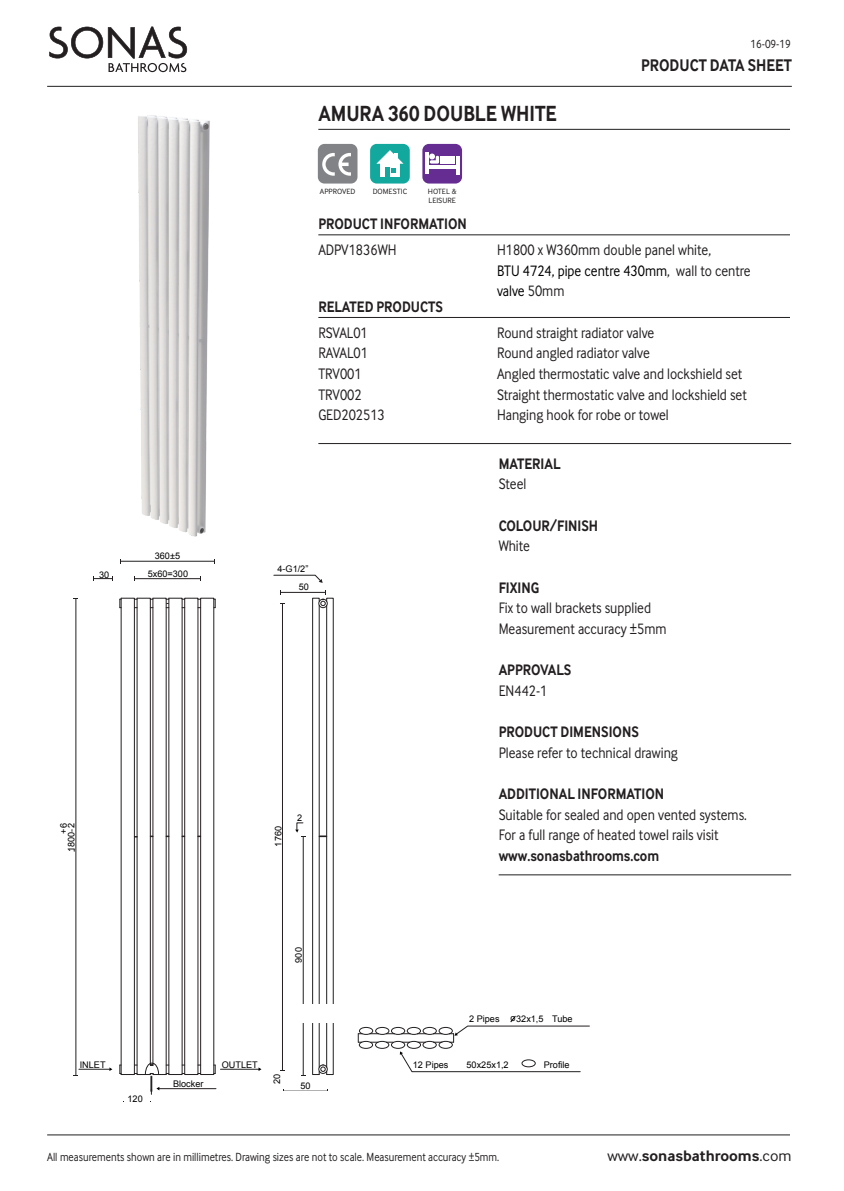
<style>
.page{position:relative;width:844px;height:1191px;background:#fff}
.page>*{position:absolute;margin:0;border:0;box-sizing:border-box;transform-origin:0 0}
.t1{font:700 22.75px "Inter Face Da Ma";color:#231f20;scale:.85 1}
.t2{font:700 17.5px "Inter Face Da Ma";color:#231f20;scale:.85 1}
.t3{font:15.75px "Inter Face Da Ma";color:#231f20;scale:.85 1}
.t4{font:700 15.75px "Inter Face Da Ma";color:#231f20;scale:.85 1}
.t5{font:15.75px "Inter Face Da Ma";color:#000;scale:.85 1}
.t6{font:700 15.75px "Inter Face Da Ma";color:#231f20}
.t7{font:12.25px "Inter Face Da Ma";color:#231f20;scale:.85 1}
.t8{font:9.1px/17.3px "Arial";color:#000;text-align:center}
.t9{font:7.88px/9.5px "Inter Face Da Ma";color:#231f20}
.s1{color:#231f20}
.s2{font-weight:400}
</style>
<div class="page">
<svg style="left:49px;top:27px;width:138px;height:45px"></svg>
<hr style="left:318px;top:317px;width:471px;height:1px;background:#231f20">
<div style="left:318px;top:144px;width:39px;height:39px;background:#818386;border-radius:7px"></div>
<svg style="left:322px;top:153px;width:29px;height:23px"></svg>
<div style="left:370px;top:144px;width:39px;height:39px;background:#12a89e;border-radius:7px"></div>
<svg style="left:380px;top:172px;width:20px;height:5px"></svg>
<div style="left:384px;top:168px;width:5px;height:9px;background:#12a89e"></div>
<svg style="left:376px;top:150px;width:27px;height:22px"></svg>
<div style="left:422px;top:144px;width:40px;height:39px;background:#652d91;border-radius:7px"></div>
<div style="left:440px;top:156px;width:15px;height:8px;background:#fff"></div>
<hr style="left:428px;top:165px;width:28px;height:4px;background:#fff">
<hr style="left:425px;top:152px;width:3px;height:22px;background:#fff">
<hr style="left:456px;top:156px;width:3px;height:19px;background:#fff">
<svg style="left:429px;top:154px;width:10px;height:9px"></svg>
<hr style="left:47px;top:86px;width:744px;height:1px;background:#231f20">
<hr style="left:47px;top:1134px;width:742px;height:1px;background:#231f20">
<hr style="left:318px;top:129px;width:471px;height:1px;background:#231f20">
<hr style="left:318px;top:234px;width:471px;height:1px;background:#231f20">
<img style="left:138px;top:115px;width:72px;height:422px">
<svg style="left:119px;top:599px;width:2px;height:9px"></svg>
<svg style="left:119px;top:1064px;width:2px;height:10px"></svg>
<svg style="left:214px;top:599px;width:2px;height:9px"></svg>
<svg style="left:214px;top:1064px;width:2px;height:10px"></svg>
<svg style="left:273px;top:575px;width:49px;height:8px"></svg>
<hr style="left:158px;top:1088px;width:58px;height:1px;background:#231f20">
<div style="left:184px;top:598px;width:14px;height:476px;border:1px solid #231f20"></div>
<hr style="left:79px;top:1069px;width:30px;height:1px;background:#231f20">
<hr style="left:220px;top:1069px;width:39px;height:1px;background:#231f20">
<div style="left:200px;top:598px;width:14px;height:476px;border:1px solid #231f20"></div>
<hr style="left:76px;top:598px;width:1px;height:477px;background:#231f20">
<hr style="left:282px;top:604px;width:1px;height:466px;background:#231f20">
<hr style="left:303px;top:836px;width:1px;height:239px;background:#231f20">
<svg style="left:295px;top:822px;width:10px;height:15px"></svg>
<hr style="left:120px;top:561px;width:95px;height:1px;background:#231f20">
<hr style="left:135px;top:578px;width:65px;height:1px;background:#231f20">
<svg style="left:93px;top:576px;width:20px;height:4px"></svg>
<svg style="left:134px;top:597px;width:35px;height:497px"></svg>
<hr style="left:283px;top:1090px;width:44px;height:1px;background:#231f20">
<hr style="left:281px;top:592px;width:44px;height:1px;background:#231f20">
<svg style="left:312px;top:590px;width:22px;height:485px"></svg>
<svg style="left:358px;top:1033px;width:4px;height:9px"></svg>
<div style="left:359px;top:1027px;width:14px;height:7px;border:1px solid #231f20;border-radius:50%"></div>
<div style="left:375px;top:1027px;width:14px;height:7px;border:1px solid #231f20;border-radius:50%"></div>
<div style="left:391px;top:1027px;width:14px;height:7px;border:1px solid #231f20;border-radius:50%"></div>
<div style="left:407px;top:1027px;width:13px;height:7px;border:1px solid #231f20;border-radius:50%"></div>
<div style="left:422px;top:1027px;width:14px;height:7px;border:1px solid #231f20;border-radius:50%"></div>
<div style="left:438px;top:1027px;width:14px;height:7px;border:1px solid #231f20;border-radius:50%"></div>
<div style="left:438px;top:1041px;width:14px;height:7px;border:1px solid #231f20;border-radius:50%"></div>
<div style="left:422px;top:1041px;width:14px;height:7px;border:1px solid #231f20;border-radius:50%"></div>
<div style="left:407px;top:1041px;width:14px;height:7px;border:1px solid #231f20;border-radius:50%"></div>
<div style="left:391px;top:1041px;width:14px;height:7px;border:1px solid #231f20;border-radius:50%"></div>
<div style="left:375px;top:1041px;width:14px;height:7px;border:1px solid #231f20;border-radius:50%"></div>
<div style="left:359px;top:1041px;width:14px;height:7px;border:1px solid #231f20;border-radius:50%"></div>
<svg style="left:400px;top:1051px;width:180px;height:21px"></svg>
<svg style="left:449px;top:1015px;width:141px;height:27px"></svg>
<div style="left:293px;top:1004px;width:70px;height:18px;background:#fff"></div>
<hr style="left:498px;top:874px;width:293px;height:1px;background:#231f20">
<hr style="left:318px;top:443px;width:473px;height:1px;background:#231f20">
<p class="t1" style="left:318px;top:101px;width:282px">AMURA 360 DOUBLE WHITE</p>
<p class="t9" style="left:320px;top:186px;width:37px">APPROVED</p>
<p class="t9" style="left:328px;top:186px;width:30px">HOTEL &amp;</p>
<p class="t9" style="left:372px;top:186px;width:36px">DOMESTIC</p>
<p class="t9" style="left:425px;top:186px;width:25px">HTM64</p>
<p class="t9" style="left:330px;top:186px;width:37px">APPROVED</p>
<p class="t9" style="left:371px;top:186px;width:28px">SPECIAL</p>
<p class="t9" style="left:381px;top:186px;width:28px">SPECIAL</p>
<p class="t9" style="left:417px;top:186px;width:30px">HOTEL &amp;<br>LEISURE</p>
<p class="t9" style="left:428px;top:186px;width:30px">HOTEL &amp;<br>LEISURE</p>
<p class="t7" style="left:750px;top:37px;width:49px">16-09-19</p>
<p class="t2" style="left:641px;top:55px;width:179px">PRODUCT DATA SHEET</p>
<p class="t4" style="left:318px;top:215px;width:176px">PRODUCT INFORMATION</p>
<p class="t3" style="left:318px;top:241px;width:93px">ADPV1836WH</p>
<p class="t3" style="left:497px;top:241px;width:253px">H1800 x W360mm double panel white,</p>
<p class="t5" style="left:497px;top:261px;width:300px">BTU 4724, pipe centre 430mm<span class="s1">, wall to centre</span></p>
<p class="t5" style="left:497px;top:282px;width:81px">valve <span class="s1">50mm</span></p>
<p class="t8" style="left:99px;top:566px;width:12px">30</p>
<p class="t8" style="left:148px;top:547px;width:42px">360±5<br>5x60=300</p>
<p class="t8" style="left:55px;top:833px;width:12px;rotate:-90deg">+6</p>
<p class="t8" style="left:63px;top:851px;width:30px;rotate:-90deg">1800-2</p>
<p class="t4" style="left:318px;top:298px;width:148px">RELATED PRODUCTS</p>
<p class="t3" style="left:318px;top:323px;width:60px">RSVAL01</p>
<p class="t3" style="left:497px;top:323px;width:186px">Round straight radiator valve</p>
<p class="t3" style="left:318px;top:344px;width:60px">RAVAL01</p>
<p class="t3" style="left:497px;top:344px;width:181px">Round angled radiator valve</p>
<p class="t3" style="left:318px;top:365px;width:52px">TRV001</p>
<p class="t3" style="left:497px;top:365px;width:290px">Angled thermostatic valve and lockshield set</p>
<p class="t3" style="left:318px;top:385px;width:52px">TRV002</p>
<p class="t3" style="left:497px;top:385px;width:295px">Straight thermostatic valve and lockshield set</p>
<p class="t3" style="left:318px;top:406px;width:80px">GED202513</p>
<p class="t3" style="left:497px;top:406px;width:203px">Hanging hook for robe or towel</p>
<p class="t8" style="left:277px;top:560px;width:32px">4-G1/2”</p>
<p class="t8" style="left:299px;top:579px;width:12px">50</p>
<p class="t8" style="left:269px;top:846px;width:22px;rotate:-90deg">1760</p>
<p class="t8" style="left:297px;top:809px;width:7px">2</p>
<p class="t4" style="left:498px;top:454px;width:74px">MATERIAL</p>
<p class="t3" style="left:498px;top:475px;width:34px">Steel</p>
<p class="t4" style="left:498px;top:516px;width:118px">COLOUR/FINISH</p>
<p class="t3" style="left:498px;top:537px;width:38px">White</p>
<p class="t4" style="left:498px;top:578px;width:49px">FIXING</p>
<p class="t3" style="left:498px;top:599px;width:181px">Fix to wall brackets supplied</p>
<p class="t3" style="left:498px;top:619px;width:199px">Measurement accuracy ±5mm</p>
<p class="t4" style="left:498px;top:661px;width:87px">APPROVALS</p>
<p class="t3" style="left:498px;top:681px;width:59px">EN442-1</p>
<p class="t4" style="left:498px;top:722px;width:166px">PRODUCT DIMENSIONS</p>
<p class="t3" style="left:498px;top:743px;width:212px">Please refer to technical drawing</p>
<p class="t4" style="left:498px;top:784px;width:196px">ADDITIONAL INFORMATION</p>
<p class="t3" style="left:498px;top:805px;width:293px">Suitable for sealed and open vented systems.</p>
<p class="t3" style="left:498px;top:826px;width:260px">For a full range of heated towel rails visit</p>
<p class="t4" style="left:498px;top:846px;width:190px">www.sonasbathrooms.com</p>
<p class="t8" style="left:535px;top:725px;width:7px">2</p>
<p class="t8" style="left:508px;top:762px;width:22px;rotate:-90deg">1760</p>
<p class="t8" style="left:290px;top:962px;width:17px;rotate:-90deg">900</p>
<p class="t8" style="left:80px;top:1055px;width:27px">INLET</p>
<p class="t8" style="left:222px;top:1055px;width:37px">OUTLET</p>
<p class="t8" style="left:127px;top:1089px;width:17px">120</p>
<p class="t8" style="left:173px;top:1075px;width:32px">Blocker</p>
<p class="t8" style="left:268px;top:1084px;width:12px;rotate:-90deg">20</p>
<p class="t8" style="left:300px;top:1077px;width:12px">50</p>
<p class="t8" style="left:469px;top:1010px;width:32px">2 Pipes</p>
<p class="t8" style="left:510px;top:1010px;width:64px">o32x1,5 Tube</p>
<p class="t8" style="left:413px;top:1056px;width:37px">12 Pipes</p>
<p class="t8" style="left:466px;top:1056px;width:44px">50x25x1,2</p>
<p class="t8" style="left:543px;top:1056px;width:27px">Profile</p>
<p class="t7" style="left:47px;top:1150px;width:533px">All measurements shown are in millimetres. Drawing sizes are not to scale. Measurement accuracy ±5mm.</p>
<p class="t6" style="left:607px;top:1146px;width:185px"><span class="s2">www.</span>sonasbathrooms<span class="s2">.com</span></p>
</div>
